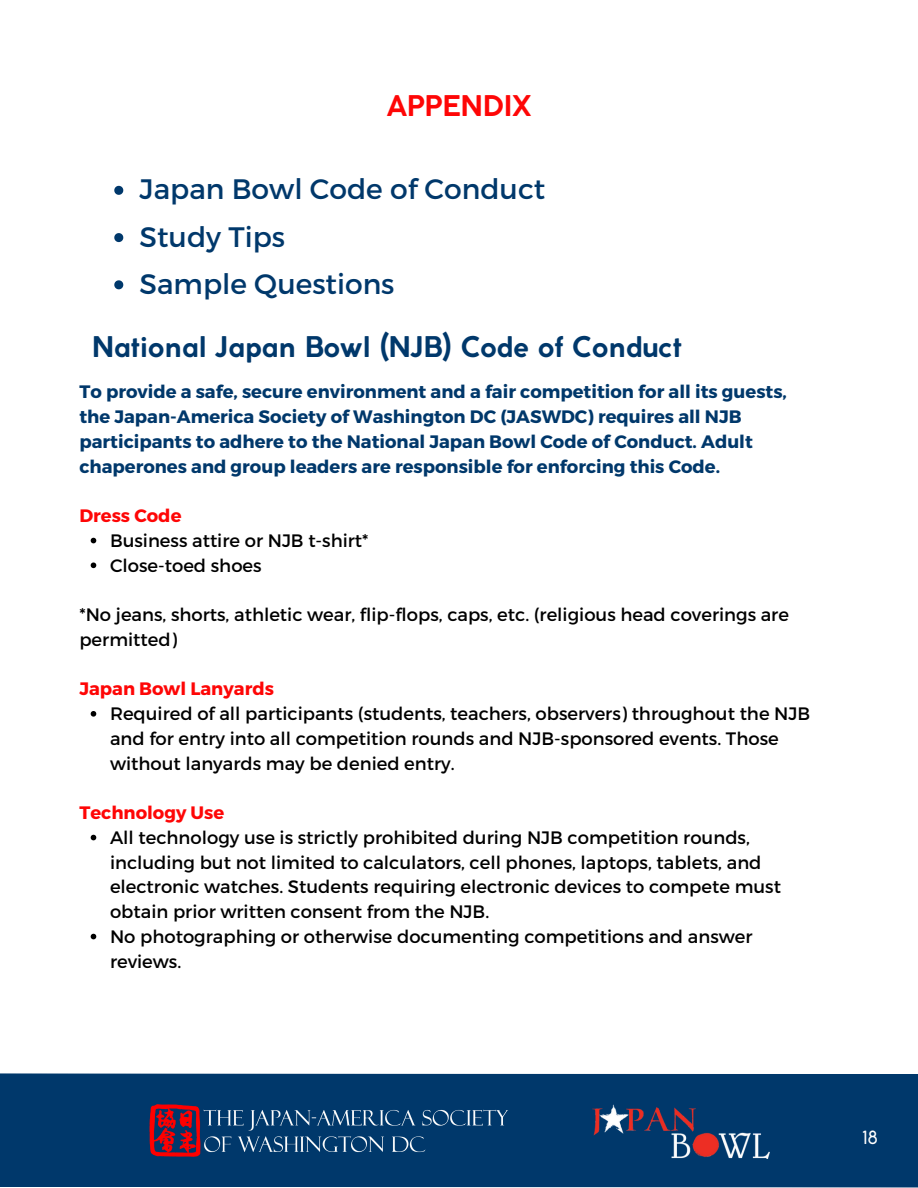
<style>
.page{position:relative;width:918px;height:1188px;background:#fff}
.page>*{position:absolute;margin:0;border:0;box-sizing:border-box;transform-origin:0 0}
.t1{font:28.2px "Montserrat";color:#00386b}
.t2{font:700 28.2px "Coco Gothic";color:#00386b}
.t3{font:700 28.2px "Coco Gothic";color:#fe0606}
.t4{font:18px/24.8px "Montserrat";color:#000}
.t5{font:700 18px/24.8px "Montserrat";color:#00386b}
.t6{font:700 18px "Montserrat";color:#fe0606}
.t7{font:18px "Coco Gothic";color:#fff}
</style>
<div class="page">
<div style="left:0;top:1073px;width:918px;height:115px;background:#00386b"></div>
<img style="left:148px;top:1105px;width:360px;height:52px">
<img style="left:593px;top:1102px;width:176px;height:57px">
<svg style="left:114px;top:186px;width:9px;height:9px"></svg>
<svg style="left:114px;top:233px;width:9px;height:9px"></svg>
<svg style="left:114px;top:280px;width:9px;height:9px"></svg>
<svg style="left:91px;top:538px;width:5px;height:5px"></svg>
<svg style="left:91px;top:562px;width:5px;height:6px"></svg>
<svg style="left:91px;top:711px;width:5px;height:6px"></svg>
<svg style="left:91px;top:835px;width:5px;height:5px"></svg>
<svg style="left:91px;top:934px;width:5px;height:5px"></svg>
<p class="t3" style="left:387px;top:95px;width:146px">APPENDIX</p>
<p class="t1" style="left:140px;top:171px;width:407px">Japan Bowl Code of Conduct</p>
<p class="t1" style="left:140px;top:218px;width:147px">Study Tips</p>
<p class="t1" style="left:140px;top:265px;width:256px">Sample Questions</p>
<p class="t2" style="left:92px;top:337px;width:592px">National Japan Bowl (NJB) Code of Conduct</p>
<p class="t5" style="left:79px;top:379px;width:709px">To provide a safe, secure environment and a fair competition for all its guests, the Japan-America Society of Washington DC (JASWDC) requires all NJB participants to adhere to the National Japan Bowl Code of Conduct. Adult chaperones and group leaders are responsible for enforcing this Code.</p>
<p class="t6" style="left:79px;top:504px;width:104px">Dress Code</p>
<p class="t4" style="left:110px;top:527px;width:260px">Business attire or NJB t-shirt*</p>
<p class="t4" style="left:110px;top:552px;width:153px">Close-toed shoes</p>
<p class="t4" style="left:79px;top:601px;width:711px">*No jeans, shorts, athletic wear, flip-flops, caps, etc. (religious head coverings are permitted)</p>
<p class="t6" style="left:79px;top:677px;width:196px">Japan Bowl Lanyards</p>
<p class="t4" style="left:110px;top:700px;width:702px">Required of all participants (students, teachers, observers) throughout the NJB and for entry into all competition rounds and NJB-sponsored events. Those without lanyards may be denied entry.</p>
<p class="t6" style="left:79px;top:801px;width:146px">Technology Use</p>
<p class="t4" style="left:110px;top:824px;width:673px">All technology use is strictly prohibited during NJB competition rounds, including but not limited to calculators, cell phones, laptops, tablets, and electronic watches. Students requiring electronic devices to compete must obtain prior written consent from the NJB.</p>
<p class="t4" style="left:110px;top:923px;width:644px">No photographing or otherwise documenting competitions and answer reviews.</p>
<p class="t7" style="left:862px;top:1131px;width:18px">18</p>
</div>
